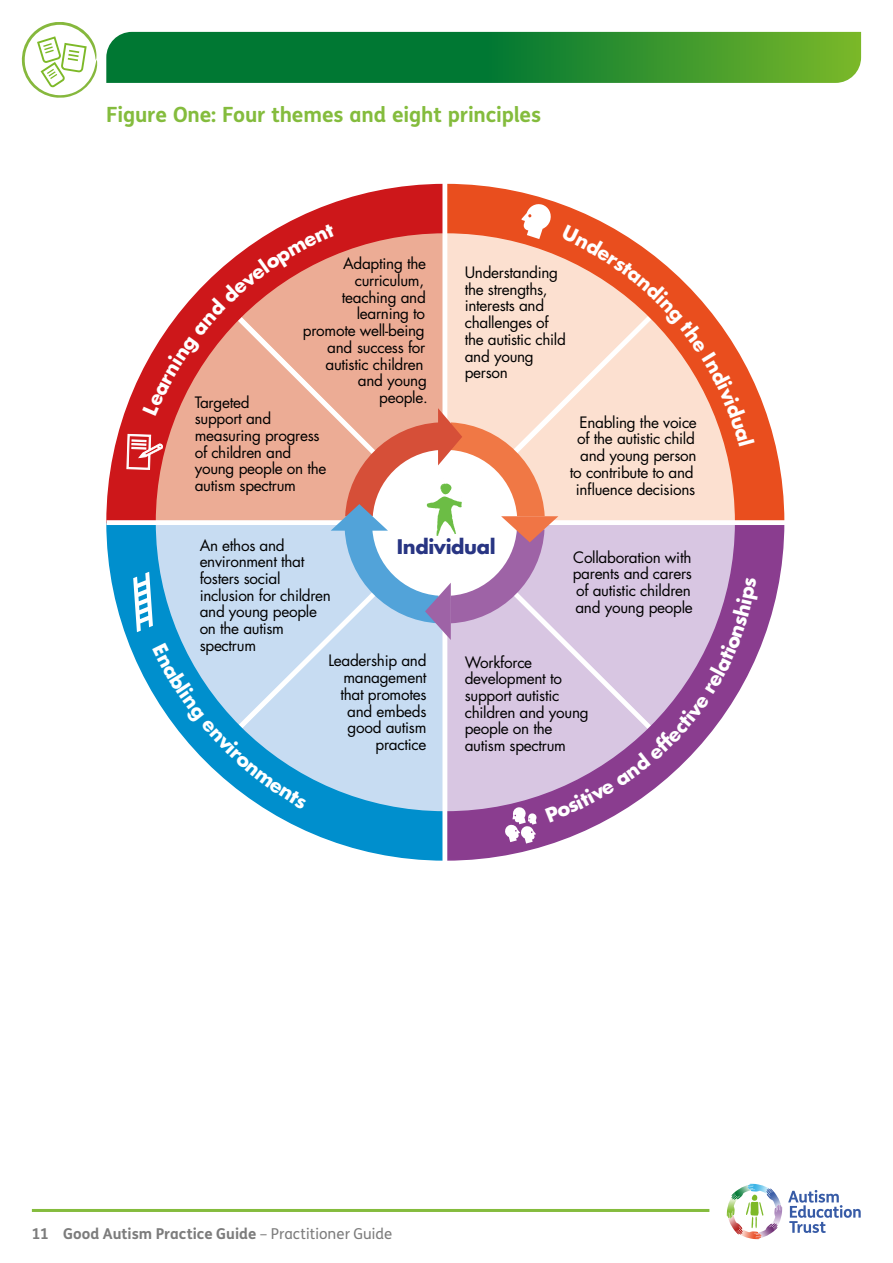
<style>
.page{position:relative;width:893px;height:1263px;background:#fff}
.page>*{position:absolute;margin:0;border:0;box-sizing:border-box;transform-origin:0 0}
.t1{font:700 21px "FS Me";letter-spacing:-.01em;color:#84bc3d}
.t2{font:700 19.65px "Futura";letter-spacing:-.02em;color:#283583}
.t3{font:15.3px/16.6px "Futura";letter-spacing:-.02em;color:#000}
.t4{font:700 15px "FS Me";color:#7c7c7c}
.s1{font-weight:400}
</style>
<div class="page">
<svg style="left:788px;top:1190px;width:73px;height:43px"></svg>
<svg style="left:727px;top:1184px;width:52px;height:55px"></svg>
<hr style="left:32px;top:1209px;width:677px;height:3px;background:#84bc3d">
<svg style="left:106px;top:32px;width:755px;height:51px;background:#208832"></svg>
<svg style="left:22px;top:22px;width:75px;height:76px"></svg>
<svg style="left:447px;top:525px;width:338px;height:336px"></svg>
<svg style="left:106px;top:524px;width:336px;height:337px"></svg>
<svg style="left:106px;top:183px;width:336px;height:341px"></svg>
<div style="left:107px;top:520px;width:241px;height:5px;background:#fff"></div>
<svg style="left:447px;top:183px;width:338px;height:337px"></svg>
<svg style="left:126px;top:203px;width:633px;height:640px"></svg>
<h1 class="t1" style="left:106px;top:98px;width:436px">Figure One: Four themes and eight principles</h1>
<p class="t3" style="left:303px;top:255px;width:126px;text-align:right">Adapting the curriculum, teaching and learning to promote well-being and success for autistic children and young<br>people.</p>
<p class="t3" style="left:195px;top:394px;width:133px">Targeted<br>support and measuring progress of children and young people on the autism spectrum</p>
<p class="t3" style="left:465px;top:264px;width:103px">Understanding the strengths, interests and challenges of the autistic child and young person</p>
<p class="t3" style="left:570px;top:414px;width:129px;text-align:right">Enabling the voice of the autistic child and young person to contribute to and influence decisions</p>
<p class="t2" style="left:397px;top:533px;width:100px">Individual</p>
<p class="t3" style="left:200px;top:537px;width:133px">An ethos and environment that fosters social inclusion for children and young people on the autism spectrum</p>
<p class="t3" style="left:573px;top:549px;width:122px">Collaboration with parents and carers of autistic children and young people</p>
<p class="t3" style="left:328px;top:653px;width:100px;text-align:right">Leadership and management that promotes and embeds good autism practice</p>
<p class="t3" style="left:465px;top:654px;width:125px">Workforce development to support autistic children and young people on the autism spectrum</p>
<p class="t4" style="left:32px;top:1222px;width:362px">11 Good Autism Practice Guide <span class="s1">– Practitioner Guide</span></p>
</div>
